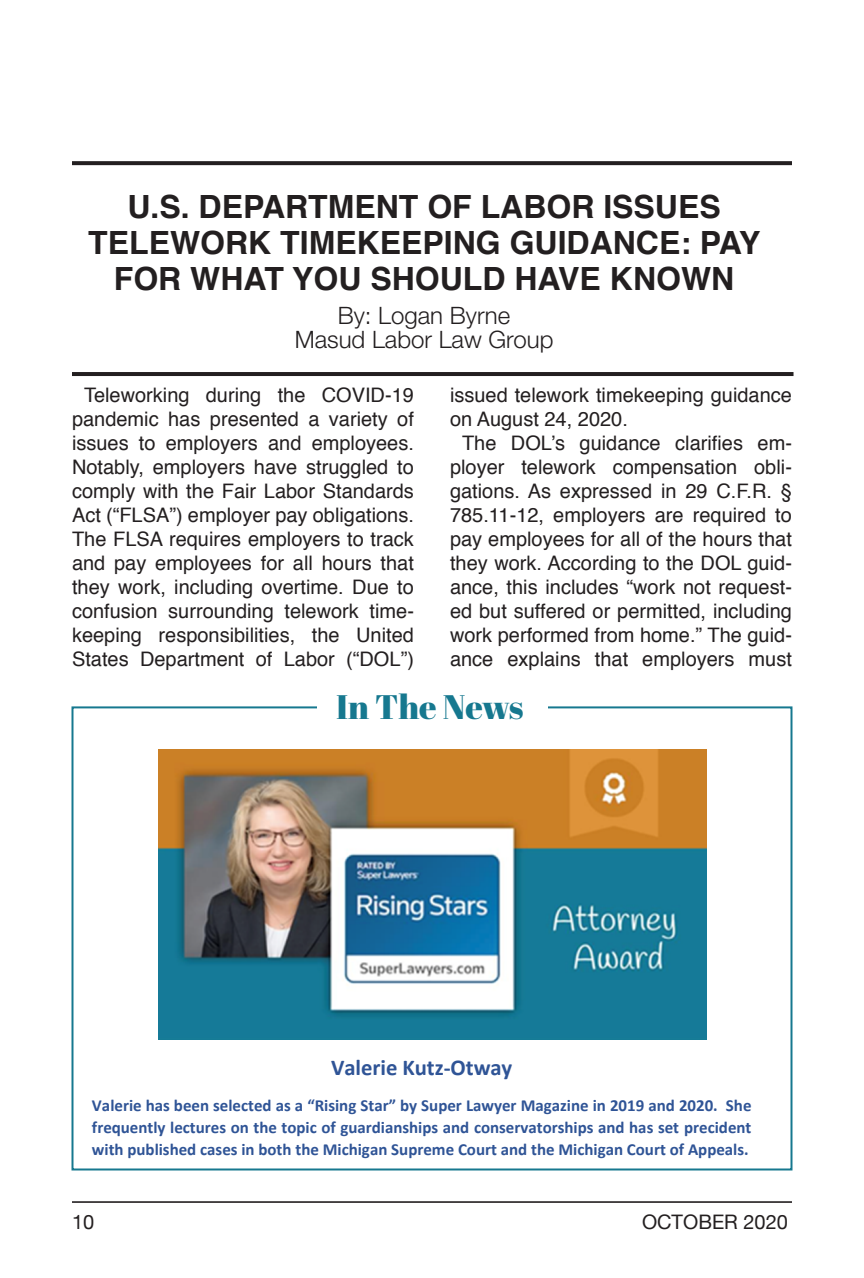
<style>
.page{position:relative;width:864px;height:1278px;background:#fff}
.page>*{position:absolute;margin:0;border:0;box-sizing:border-box;transform-origin:0 0}
._2020_Body_Normal{font:34px "Abril Fatface";letter-spacing:-.005em;color:#16788f}
.t1{font:700 32px/36px "Helvetica";color:#231f20;text-align:center}
.t2{font:300 24px/24px "Helvetica Neue";color:#231f20;text-align:center}
.t3{font:700 22.6px "Calibri";letter-spacing:-.005em;color:#2f5496}
._2020_Body_Normal-2{font:20px/24px "Helvetica";color:#231f20;text-align:center}
.t4{font:20px "Helvetica Neue";color:#231f20}
.t5{font:700 17px/22.2px "Calibri";color:#2f5496;text-align:justify}
</style>
<div class="page">
<hr style="left:72px;top:1202px;width:720px;height:1px;background:#231f20">
<hr style="left:72px;top:1201px;width:720px;height:1px;background:#231f20">
<hr style="left:72px;top:372px;width:722px;height:4px;background:#231f20">
<svg style="left:72px;top:161px;width:720px;height:4px;background:#2b2728"></svg>
<img style="left:159px;top:749px;width:547px;height:291px">
<p class="t1" style="left:88px;top:191px;width:674px">U.S. DEPARTMENT OF LABOR ISSUES<br>TELEWORK TIMEKEEPING GUIDANCE: PAY<br>FOR WHAT YOU SHOULD HAVE KNOWN</p>
<p class="t2" style="left:295px;top:303px;width:260px">By: Logan Byrne<br>Masud Labor Law Group</p>
<p class="_2020_Body_Normal-2" style="left:72px;top:385px;width:343px">Teleworking during the COVID-19 pandemic has presented a variety of issues to employers and employees.<br>Notably, employers have struggled to comply with the Fair Labor Standards Act (“FLSA”) employer pay obligations.<br>The FLSA requires employers to track and pay employees for all hours that they work, including overtime. Due to confusion surrounding telework time&shy;keeping responsibilities, the United States Department of Labor (“DOL”)</p>
<p class="_2020_Body_Normal-2" style="left:450px;top:385px;width:343px;text-align:left">issued telework timekeeping guidance on August 24, 2020.</p>
<p class="_2020_Body_Normal-2" style="left:450px;top:433px;width:343px">The DOL’s guidance clarifies em&shy;ployer telework compensation obli&shy;gations. As expressed in 29 C.F.R. § 785.11-12, employers are required to pay employees for all of the hours that they work. According to the DOL guid&shy;ance, this includes “work not request&shy;ed but suffered or permitted, including work performed from home.” The guid&shy;ance explains that employers must</p>
<p class="_2020_Body_Normal" style="left:336px;top:683px;width:189px">In The News</p>
<p class="t3" style="left:331px;top:1051px;width:183px">Valerie Kutz-Otway</p>
<p class="t5" style="left:92px;top:1094px;width:661px">Valerie has been selected as a “Rising Star” by Super Lawyer Magazine in 2019 and 2020. She frequently lectures on the topic of guardianships and conservatorships and has set precident with published cases in both the Michigan Supreme Court and the Michigan Court of Appeals.</p>
<p class="t4" style="left:72px;top:1208px;width:24px">10</p>
<p class="t4" style="left:642px;top:1208px;width:147px">OCTOBER 2020</p>
</div>
